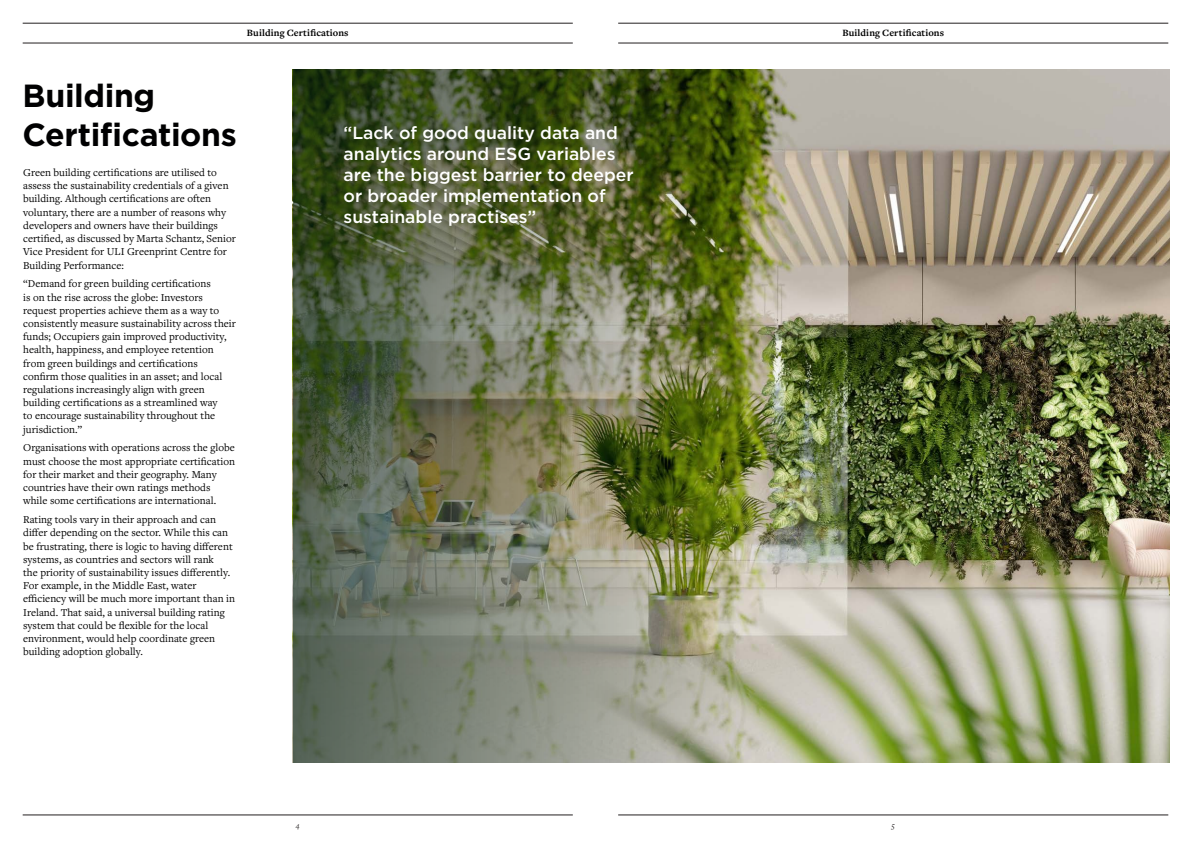
<style>
.page{position:relative;width:1191px;height:842px;background:#fff}
.page>*{position:absolute;margin:0;border:0;box-sizing:border-box;transform-origin:0 0}
.Spotlight_Headline_G{font:700 32px/38.4px "Gotham";letter-spacing:-.01em;color:#000001}
.t1{font:500 17.5px/21.1px "Gotham";color:#fff}
.t2{font:11px/13.2px "Freight Text Pro";color:#000001}
.Spotlight_Page_2_Slu{font:700 10px "Freight Text Pro";letter-spacing:.015em;color:#000001}
.t3{font:italic 8px "Freight Text Pro";color:#231f20}
</style>
<div class="page">
<hr style="left:23px;top:814px;width:550px;height:1px;background:#231f20">
<hr style="left:618px;top:814px;width:550px;height:1px;background:#231f20">
<hr style="left:23px;top:43px;width:550px;height:1px;background:#231f20">
<hr style="left:618px;top:43px;width:550px;height:1px;background:#231f20">
<hr style="left:23px;top:23px;width:550px;height:1px;background:#231f20">
<hr style="left:618px;top:23px;width:550px;height:1px;background:#231f20">
<img style="left:292px;top:69px;width:877px;height:693px">
<img style="left:293px;top:69px;width:586px;height:693px">
<p class="Spotlight_Page_2_Slu" style="left:247px;top:26px;width:103px">Building Certifications</p>
<p class="Spotlight_Page_2_Slu" style="left:842px;top:26px;width:103px">Building Certifications</p>
<p class="Spotlight_Headline_G" style="left:23px;top:76px;width:216px">Building<br>Certifications</p>
<p class="t2" style="left:23px;top:166px;width:214px">Green building certifications are utilised to assess the sustainability credentials of a given building. Although certifications are often voluntary, there are a number of reasons why developers and owners have their buildings certified, as discussed by Marta Schantz, Senior Vice President for ULI Greenprint Centre for Building Performance:</p>
<p class="t2" style="left:23px;top:277px;width:214px">“Demand for green building certifications<br>is on the rise across the globe: Investors request properties achieve them as a way to consistently measure sustainability across their funds; Occupiers gain improved productivity, health, happiness, and employee retention from green buildings and certifications confirm those qualities in an asset; and local regulations increasingly align with green building certifications as a streamlined way<br>to encourage sustainability throughout the jurisdiction.”</p>
<p class="t2" style="left:23px;top:441px;width:213px">Organisations with operations across the globe must choose the most appropriate certification for their market and their geography. Many countries have their own ratings methods while some certifications are international.</p>
<p class="t2" style="left:23px;top:513px;width:213px">Rating tools vary in their approach and can differ depending on the sector. While this can be frustrating, there is logic to having different systems, as countries and sectors will rank<br>the priority of sustainability issues differently.<br>For example, in the Middle East, water efficiency will be much more important than in Ireland. That said, a universal building rating system that could be flexible for the local environment, would help coordinate green building adoption globally.</p>
<p class="t1" style="left:343px;top:122px;width:292px">“Lack of good quality data and analytics around ESG variables are the biggest barrier to deeper or broader implementation of sustainable practises”</p>
<p class="t3" style="left:296px;top:820px;width:5px">4</p>
<p class="t3" style="left:891px;top:820px;width:5px">5</p>
</div>
